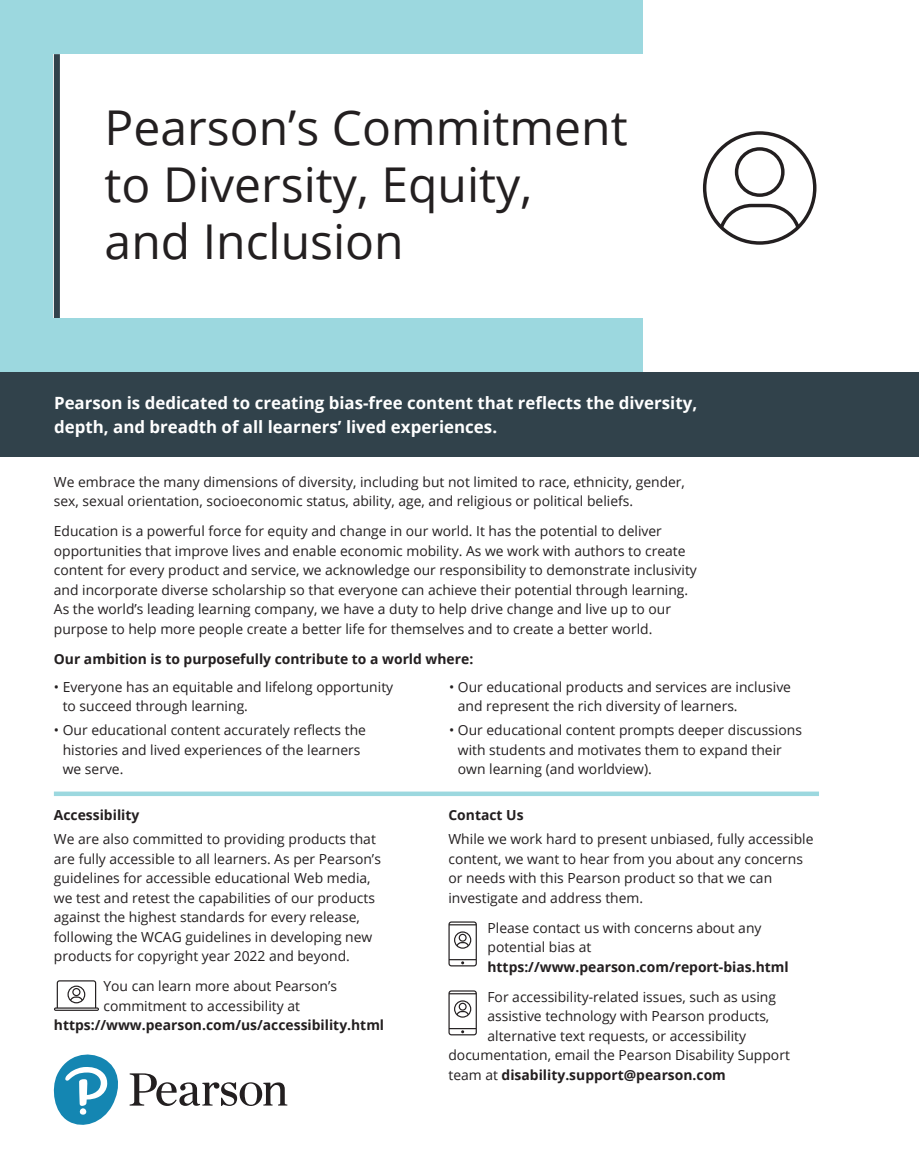
<style>
.page{position:relative;width:919px;height:1175px;background:#fff}
.page>*{position:absolute;margin:0;border:0;box-sizing:border-box;transform-origin:0 0}
.t1{font:48px/57px "Open Sans";color:#231f20}
.t2{font:700 16.8px/24px "Open Sans";color:#fff}
.t3{font:13.8px/19.5px "Open Sans";color:#231f20}
.t4{font:700 13.8px "Open Sans";color:#231f20}
.s1{font-weight:400}
</style>
<div class="page">
<div style="left:0;top:0;width:643px;height:372px;background:#9cd8df"></div>
<div style="left:0;top:372px;width:918px;height:84px;background:#31424b"></div>
<div style="left:54px;top:791px;width:764px;height:5px;background:#9cd8df"></div>
<div style="left:54px;top:54px;width:758px;height:264px;background:#fff"></div>
<div style="left:54px;top:54px;width:6px;height:264px;background:#31424b"></div>
<svg style="left:702px;top:131px;width:114px;height:114px"></svg>
<svg style="left:448px;top:921px;width:29px;height:45px"></svg>
<svg style="left:448px;top:990px;width:29px;height:45px"></svg>
<svg style="left:129px;top:1073px;width:158px;height:33px"></svg>
<svg style="left:54px;top:1054px;width:64px;height:71px"></svg>
<svg style="left:54px;top:980px;width:45px;height:31px"></svg>
<h1 class="t1" style="left:105px;top:98px;width:524px">Pearson’s Commitment to Diversity, Equity, and Inclusion</h1>
<p class="t2" style="left:54px;top:391px;width:644px">Pearson is dedicated to creating bias-free content that reflects the diversity, depth, and breadth of all learners’ lived experiences.</p>
<p class="t3" style="left:54px;top:471px;width:632px">We embrace the many dimensions of diversity, including but not limited to race, ethnicity, gender, sex, sexual orientation, socioeconomic status, ability, age, and religious or political beliefs.</p>
<p class="t3" style="left:54px;top:521px;width:644px">Education is a powerful force for equity and change in our world. It has the potential to deliver opportunities that improve lives and enable economic mobility. As we work with authors to create content for every product and service, we acknowledge our responsibility to demonstrate inclusivity and incorporate diverse scholarship so that everyone can achieve their potential through learning.<br>As the world’s leading learning company, we have a duty to help drive change and live up to our purpose to help more people create a better life for themselves and to create a better world.</p>
<p class="t4" style="left:54px;top:649px;width:421px">Our ambition is to purposefully contribute to a world where:</p>
<p class="t3" style="left:63px;top:677px;width:332px;text-indent:-9px">• Everyone has an equitable and lifelong opportunity to succeed through learning.</p>
<p class="t3" style="left:63px;top:720px;width:305px;text-indent:-9px">• Our educational content accurately reflects the histories and lived experiences of the learners we serve.</p>
<p class="t4" style="left:54px;top:805px;width:87px">Accessibility</p>
<p class="t3" style="left:54px;top:829px;width:328px">We are also committed to providing products that are fully accessible to all learners. As per Pearson’s guidelines for accessible educational Web media, we test and retest the capabilities of our products against the highest standards for every release, following the WCAG guidelines in developing new products for copyright year 2022 and beyond.</p>
<p class="t3" style="left:103px;top:976px;width:235px">You can learn more about Pearson’s commitment to accessibility at</p>
<p class="t4" style="left:54px;top:1015px;width:332px">https://www.pearson.com/us/accessibility.html</p>
<p class="t3" style="left:458px;top:676px;width:334px;text-indent:-9px">• Our educational products and services are inclusive and represent the rich diversity of learners.</p>
<p class="t3" style="left:458px;top:720px;width:345px;text-indent:-9px">• Our educational content prompts deeper discussions with students and motivates them to expand their own learning (and worldview).</p>
<p class="t4" style="left:448px;top:805px;width:77px">Contact Us</p>
<p class="t3" style="left:448px;top:829px;width:366px">While we work hard to present unbiased, fully accessible content, we want to hear from you about any concerns or needs with this Pearson product so that we can investigate and address them.</p>
<p class="t3" style="left:487px;top:918px;width:275px">Please contact us with concerns about any potential bias at</p>
<p class="t4" style="left:487px;top:957px;width:303px">https://www.pearson.com/report-bias.html</p>
<p class="t3" style="left:487px;top:987px;width:290px">For accessibility-related issues, such as using</p>
<p class="t3" style="left:487px;top:1006px;width:283px">assistive technology with Pearson products,</p>
<p class="t3" style="left:487px;top:1026px;width:260px">alternative text requests, or accessibility</p>
<p class="t3" style="left:448px;top:1045px;width:343px">documentation, email the Pearson Disability Support</p>
<p class="t4" style="left:448px;top:1065px;width:279px"><span class="s1">team at</span> disability.support@pearson.com</p>
</div>
